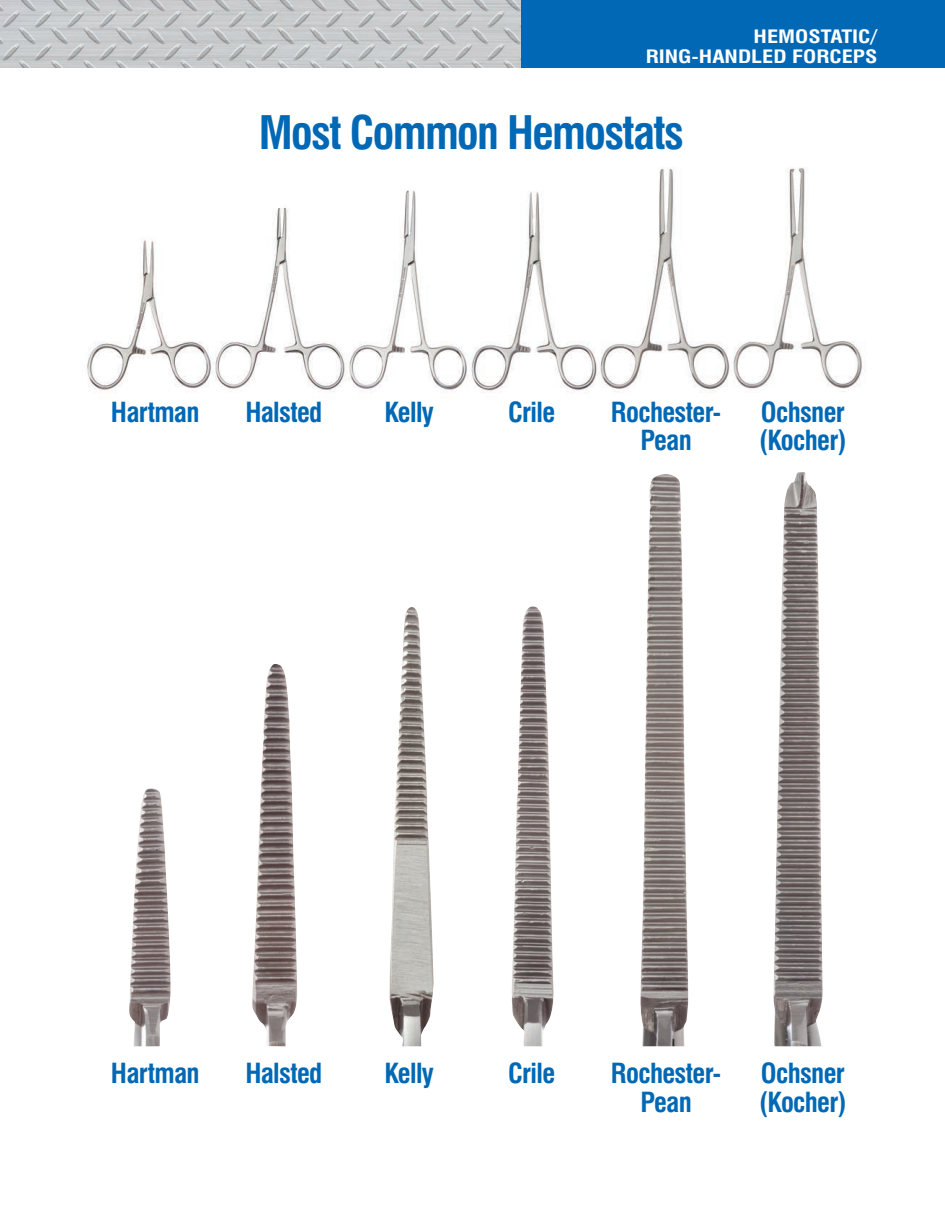
<style>
.page{position:relative;width:945px;height:1215px;background:#fff}
.page>*{position:absolute;margin:0;border:0;box-sizing:border-box;transform-origin:0 0}
.t1{font:700 condensed 45px "Swiss 721 BT";letter-spacing:-.035em;color:#0168b5}
.t2{font:700 condensed 27px/28.5px "Swiss 721 BT";letter-spacing:-.025em;color:#0168b5;text-align:center}
.t3{font:700 condensed 18px/19.5px "Swiss 721 BT";color:#fff;text-align:right;scale:1.25 1}
</style>
<div class="page">
<img style="left:0;top:0;width:521px;height:68px">
<div style="left:521px;top:0;width:424px;height:68px;background:#0168b5"></div>
<img style="left:87px;top:168px;width:778px;height:225px">
<img style="left:129px;top:788px;width:42px;height:258px">
<img style="left:252px;top:664px;width:45px;height:382px">
<img style="left:390px;top:607px;width:44px;height:439px">
<img style="left:512px;top:606px;width:42px;height:440px">
<img style="left:640px;top:474px;width:48px;height:572px">
<img style="left:773px;top:472px;width:50px;height:574px">
<p class="t3" style="left:646px;top:27px;width:187px">HEMOSTATIC/<br>RING-HANDLED FORCEPS</p>
<h1 class="t1" style="left:259px;top:106px;width:427px">Most Common Hemostats</h1>
<p class="t2" style="left:111px;top:398px;width:90px">Hartman</p>
<p class="t2" style="left:245px;top:398px;width:78px">Halsted</p>
<p class="t2" style="left:384px;top:398px;width:51px">Kelly</p>
<p class="t2" style="left:508px;top:398px;width:49px">Crile</p>
<p class="t2" style="left:611px;top:398px;width:112px">Rochester-<br>Pean</p>
<p class="t2" style="left:759px;top:398px;width:89px;text-align:left">Ochsner (Kocher)</p>
<p class="t2" style="left:111px;top:1059px;width:90px">Hartman</p>
<p class="t2" style="left:245px;top:1059px;width:78px">Halsted</p>
<p class="t2" style="left:384px;top:1059px;width:51px">Kelly</p>
<p class="t2" style="left:508px;top:1059px;width:49px">Crile</p>
<p class="t2" style="left:611px;top:1059px;width:112px">Rochester-<br>Pean</p>
<p class="t2" style="left:759px;top:1059px;width:89px;text-align:left">Ochsner (Kocher)</p>
</div>
